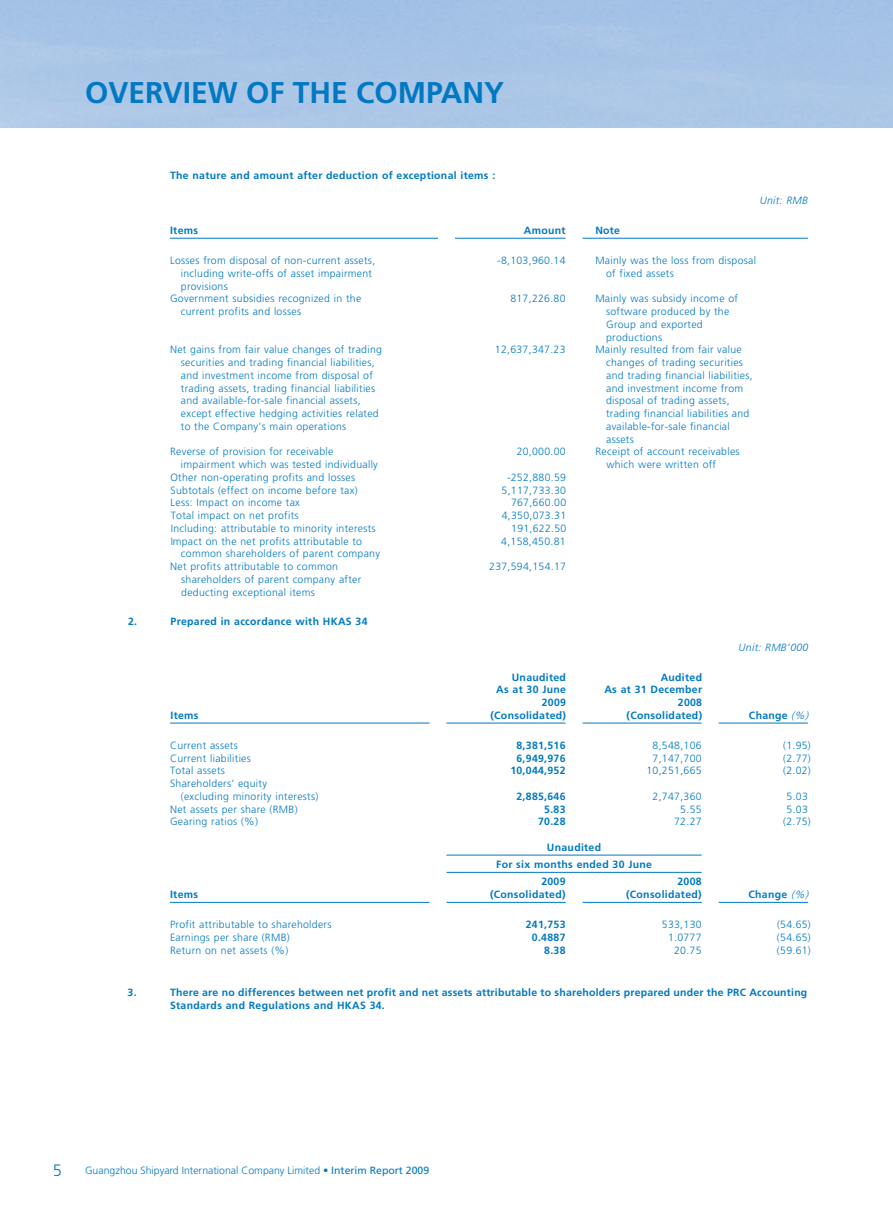
<style>
.page{position:relative;width:893px;height:1212px;background:#fff}
.page>*{position:absolute;margin:0;border:0;box-sizing:border-box;transform-origin:0 0}
.t1{font:700 30px "Frutiger LT Std";color:#0079c2}
.t2{font:300 16.5px "Frutiger LT Std";color:#0079c2}
.t3{font:300 10.5px/12.8px "Frutiger LT Std";letter-spacing:.03em;color:#0079c2}
.t4{font:700 10.5px/12.8px "Frutiger LT Std";letter-spacing:.03em;color:#0079c2;text-align:right}
.t5{font:300 10.5px "Frutiger LT Std";color:#0079c2}
.t6{font:italic 300 10.5px "Frutiger LT Std";letter-spacing:.03em;color:#0079c2}
.t7{font:italic 300 10.5px "Frutiger LT Std";color:#0079c2}
.s1{font-weight:300;font-style:italic}
.s2{font-weight:400}
</style>
<div class="page">
<hr style="left:170px;top:238px;width:268px;height:1px;background:#0079c2">
<hr style="left:455px;top:238px;width:111px;height:1px;background:#0079c2">
<hr style="left:583px;top:238px;width:225px;height:1px;background:#0079c2">
<hr style="left:170px;top:723px;width:259px;height:1px;background:#0079c2">
<hr style="left:446px;top:723px;width:120px;height:1px;background:#0079c2">
<hr style="left:583px;top:723px;width:119px;height:1px;background:#0079c2">
<hr style="left:719px;top:723px;width:89px;height:1px;background:#0079c2">
<hr style="left:446px;top:855px;width:256px;height:1px;background:#0079c2">
<hr style="left:446px;top:872px;width:256px;height:1px;background:#0079c2">
<hr style="left:170px;top:902px;width:259px;height:1px;background:#0079c2">
<hr style="left:446px;top:902px;width:120px;height:1px;background:#0079c2">
<hr style="left:583px;top:902px;width:119px;height:1px;background:#0079c2">
<hr style="left:719px;top:902px;width:89px;height:1px;background:#0079c2">
<h1 class="t1" style="left:85px;top:75px;width:421px">OVERVIEW OF THE COMPANY</h1>
<p class="t4" style="left:170px;top:169px;width:327px">The nature and amount after deduction of exceptional items :</p>
<p class="t6" style="left:760px;top:195px;width:50px">Unit: RMB</p>
<p class="t4" style="left:170px;top:224px;width:30px">Items</p>
<p class="t3" style="left:181px;top:254px;width:196px;text-indent:-11px">Losses from disposal of non-current assets, including write-offs of asset impairment provisions</p>
<p class="t3" style="left:595px;top:254px;width:162px">Mainly was the loss from disposal</p>
<p class="t4" style="left:524px;top:224px;width:43px">Amount</p>
<p class="t4" style="left:595px;top:224px;width:26px">Note</p>
<p class="t3" style="left:497px;top:254px;width:70px">-8,103,960.14</p>
<p class="t3" style="left:606px;top:267px;width:69px">of fixed assets</p>
<p class="t3" style="left:181px;top:292px;width:182px;text-indent:-11px">Government subsidies recognized in the current profits and losses</p>
<p class="t3" style="left:595px;top:292px;width:144px">Mainly was subsidy income of</p>
<p class="t3" style="left:510px;top:292px;width:57px">817,226.80</p>
<p class="t3" style="left:606px;top:305px;width:125px">software produced by the<br>Group and exported productions</p>
<p class="t3" style="left:181px;top:343px;width:203px;text-indent:-11px">Net gains from fair value changes of trading securities and trading financial liabilities, and investment income from disposal of trading assets, trading financial liabilities and available-for-sale financial assets, except effective hedging activities related to the Company s’ main operations</p>
<p class="t3" style="left:595px;top:343px;width:148px">Mainly resulted from fair value</p>
<p class="t3" style="left:495px;top:343px;width:72px">12,637,347.23</p>
<p class="t3" style="left:606px;top:356px;width:148px">changes of trading securities and trading financial liabilities, and investment income from disposal of trading assets, trading financial liabilities and available-for-sale financial assets</p>
<p class="t3" style="left:181px;top:445px;width:198px;text-indent:-11px">Reverse of provision for receivable impairment which was tested individually</p>
<p class="t3" style="left:595px;top:445px;width:146px">Receipt of account receivables</p>
<p class="t3" style="left:517px;top:445px;width:51px">20,000.00</p>
<p class="t3" style="left:606px;top:458px;width:111px">which were written off</p>
<p class="t4" style="left:128px;top:615px;width:11px">2.</p>
<p class="t4" style="left:128px;top:986px;width:11px">3.</p>
<p class="t3" style="left:170px;top:471px;width:186px">Other non-operating profits and losses</p>
<p class="t3" style="left:507px;top:471px;width:60px">-252,880.59</p>
<p class="t3" style="left:171px;top:484px;width:189px">Subtotals (effect on income before tax(</p>
<p class="t3" style="left:502px;top:484px;width:66px">5,117,733.30</p>
<p class="t3" style="left:171px;top:496px;width:131px">Less: Impact on income tax</p>
<p class="t3" style="left:511px;top:496px;width:57px">767,660.00</p>
<p class="t3" style="left:171px;top:509px;width:129px">Total impact on net profits</p>
<p class="t3" style="left:502px;top:509px;width:66px">4,350,073.31</p>
<p class="t3" style="left:171px;top:522px;width:206px">Including: attributable to minority interests<br>Impact on the net profits attributable to</p>
<p class="t3" style="left:181px;top:547px;width:201px">common shareholders of parent company</p>
<p class="t3" style="left:511px;top:522px;width:57px">191,622.50</p>
<p class="t3" style="left:501px;top:535px;width:66px">4,158,450.81</p>
<p class="t3" style="left:181px;top:560px;width:182px;text-indent:-11px">Net profits attributable to common shareholders of parent company after deducting exceptional items</p>
<p class="t3" style="left:489px;top:560px;width:78px">237,594,154.17</p>
<p class="t4" style="left:171px;top:615px;width:199px">Prepared in accordance with HKAS 34</p>
<p class="t6" style="left:739px;top:641px;width:71px">Unit: RMB‘000</p>
<p class="t4" style="left:171px;top:709px;width:30px">Items</p>
<p class="t4" style="left:490px;top:671px;width:77px">Unaudited<br>As at 30 June<br>2009 (Consolidated(</p>
<p class="t4" style="left:604px;top:671px;width:99px">Audited<br>As at 31 December<br>2008</p>
<p class="t4" style="left:627px;top:709px;width:77px">(Consolidated)</p>
<p class="t4" style="left:749px;top:709px;width:61px">Change <span class="s1">%)</span></p>
<p class="t7" style="left:805px;top:709px;width:8px">(</p>
<p class="t3" style="left:170px;top:739px;width:69px">Current assets</p>
<p class="t4" style="left:516px;top:739px;width:51px">8,381,516</p>
<p class="t3" style="left:653px;top:739px;width:51px">8,548,106</p>
<p class="t3" style="left:783px;top:739px;width:29px">)1.95(</p>
<p class="t3" style="left:170px;top:752px;width:82px">Current liabilities</p>
<p class="t4" style="left:516px;top:752px;width:51px">6,949,976</p>
<p class="t3" style="left:653px;top:752px;width:51px">7,147,700</p>
<p class="t3" style="left:783px;top:752px;width:29px">)2.77(</p>
<p class="t3" style="left:170px;top:764px;width:98px">Total assets<br>Shareholders’ equity</p>
<p class="t4" style="left:510px;top:764px;width:57px">10,044,952</p>
<p class="t3" style="left:646px;top:764px;width:57px">10,251,665</p>
<p class="t3" style="left:783px;top:764px;width:29px">)2.02(</p>
<p class="t3" style="left:181px;top:790px;width:139px">(excluding minority interests(</p>
<p class="t4" style="left:516px;top:790px;width:51px">2,885,646</p>
<p class="t3" style="left:653px;top:790px;width:51px">2,747,360</p>
<p class="t3" style="left:787px;top:790px;width:23px">5.03</p>
<p class="t3" style="left:170px;top:803px;width:129px">Net assets per share (RMB(</p>
<p class="t4" style="left:544px;top:803px;width:23px">5.83</p>
<p class="t3" style="left:680px;top:803px;width:23px">5.55</p>
<p class="t3" style="left:787px;top:803px;width:23px">5.03</p>
<p class="t3" style="left:170px;top:815px;width:89px">Gearing ratios %) (</p>
<p class="t4" style="left:538px;top:815px;width:29px">70.28</p>
<p class="t3" style="left:674px;top:815px;width:29px">72.27</p>
<p class="t3" style="left:783px;top:815px;width:29px">)2.75(</p>
<p class="t4" style="left:496px;top:839px;width:157px;line-height:17.2px;text-align:center">Unaudited<br>For six months ended 30 June</p>
<p class="t4" style="left:170px;top:888px;width:30px">Items</p>
<p class="t4" style="left:490px;top:875px;width:77px">2009 (Consolidated(</p>
<p class="t4" style="left:677px;top:875px;width:26px">2008</p>
<p class="t4" style="left:626px;top:888px;width:77px">(Consolidated)</p>
<p class="t4" style="left:748px;top:888px;width:61px">Change <span class="s1">%)</span></p>
<p class="t7" style="left:805px;top:889px;width:8px">(</p>
<p class="t3" style="left:170px;top:918px;width:163px">Profit attributable to shareholders</p>
<p class="t4" style="left:526px;top:918px;width:41px">241,753</p>
<p class="t3" style="left:662px;top:918px;width:41px">533,130</p>
<p class="t3" style="left:777px;top:918px;width:35px">)54.65(</p>
<p class="t3" style="left:170px;top:931px;width:121px">Earnings per share (RMB(</p>
<p class="t4" style="left:532px;top:931px;width:35px">0.4887</p>
<p class="t3" style="left:668px;top:931px;width:35px">1.0777</p>
<p class="t3" style="left:777px;top:931px;width:35px">)54.65(</p>
<p class="t3" style="left:170px;top:944px;width:120px">Return on net assets %) (</p>
<p class="t4" style="left:170px;top:986px;width:639px">There are no differences between net profit and net assets attributable to shareholders prepared under the PRC Accounting</p>
<p class="t3" style="left:777px;top:944px;width:35px">)59.61(</p>
<p class="t4" style="left:544px;top:944px;width:23px">8.38</p>
<p class="t3" style="left:674px;top:944px;width:29px">20.75</p>
<p class="t4" style="left:170px;top:999px;width:216px">Standards and Regulations and HKAS 34.</p>
<h2 class="t2" style="left:53px;top:1161px;width:11px">5</h2>
<p class="t5" style="left:85px;top:1164px;width:346px">Guangzhou Shipyard International Company Limited <span class="s2">• Interim Report 2009</span></p>
</div>
